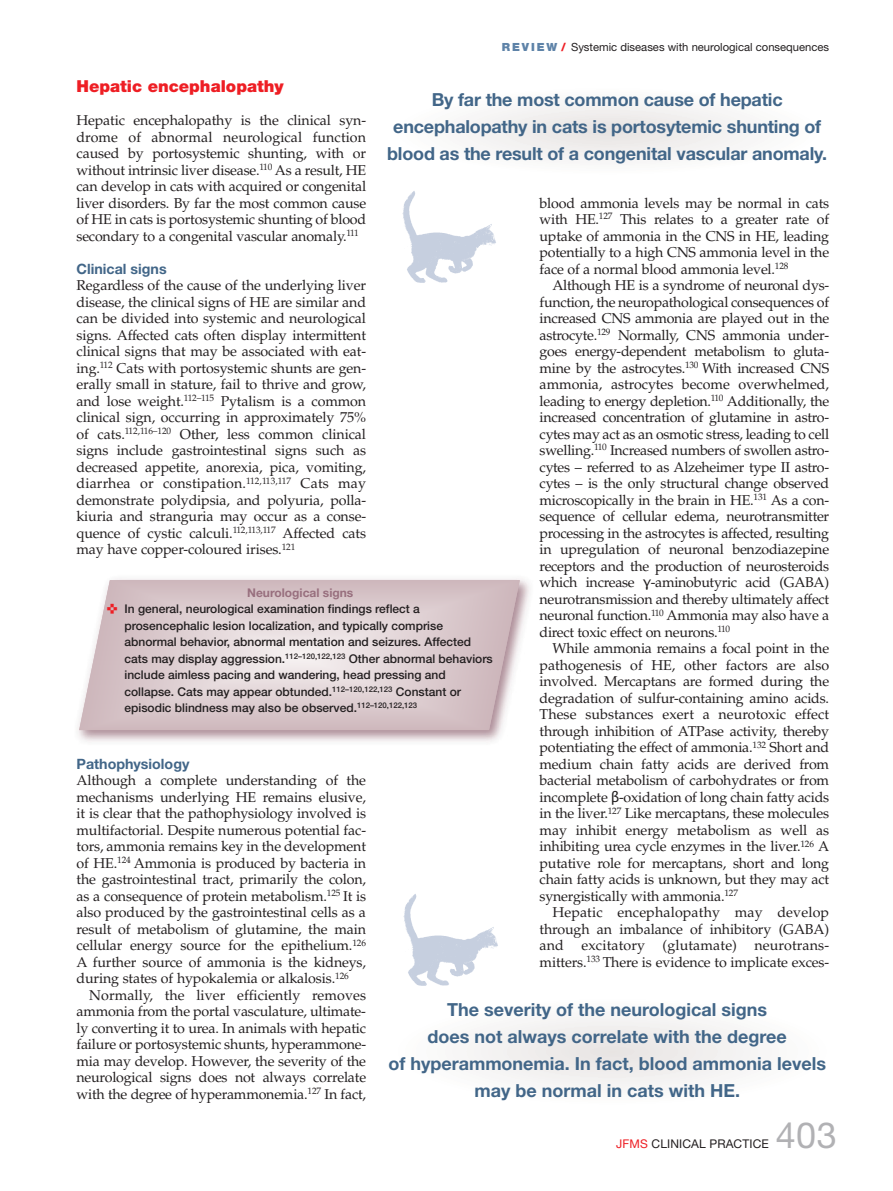
<style>
.page{position:relative;width:893px;height:1191px;background:#fff}
.page>*{position:absolute;margin:0;border:0;box-sizing:border-box;transform-origin:0 0}
.t1{font:36px "Helvetica Neue";color:#b1b1b4}
.t2{font:700 18px/27px "Helvetica Neue";color:#426688;text-align:center}
.t3{font:900 16.5px "Helvetica Neue";color:#ee1e24}
.t4{font:14.25px/16.5px "Palatino";letter-spacing:-.015em;color:#231f20;text-align:justify}
.t5{font:700 14.25px "Helvetica Neue";color:#426688}
.t6{font:500 12px/16.5px "Helvetica Neue CE";color:#231f20}
.t7{font:12px "Helvetica Neue";letter-spacing:.01em;color:#231f20}
.t8{font:700 12px "Helvetica Neue";color:#986f7e}
.t9{font:11.25px "Helvetica Neue";color:#231f20}
.s1{font-weight:900;color:#5e83a8}
.s2{font-weight:900;color:#ee1e24}
.s3{font-family:"Lucida Grande"}
.s4{color:#ee1e24}
</style>
<div class="page">
<svg style="left:385px;top:86px;width:444px;height:89px"></svg>
<img style="left:402px;top:191px;width:94px;height:92px">
<svg style="left:385px;top:996px;width:453px;height:110px"></svg>
<img style="left:403px;top:894px;width:95px;height:92px">
<img style="left:78px;top:578px;width:452px;height:164px">
<svg style="left:79px;top:580px;width:441px;height:150px;background:#dccccf"></svg>
<p class="t9" style="left:502px;top:43px;width:329px"><span class="s1">R E V I E W</span> <span class="s2">/</span> Systemic diseases with neurological consequences</p>
<p class="t3" style="left:77px;top:80px;width:209px">Hepatic encephalopathy</p>
<p class="t4" style="left:77px;top:114px;width:291px">Hepatic encephalopathy is the clinical syn&shy;drome of abnormal neurological function caused by portosystemic shunting, with or without intrinsic liver disease.<sup>110</sup> As a result, HE can develop in cats with acquired or congenital liver disorders. By far the most common cause of HE in cats is portosystemic shunting of blood secondary to a congenital vascular anomaly.<sup>111</sup></p>
<p class="t5" style="left:77px;top:263px;width:92px">Clinical signs</p>
<p class="t4" style="left:77px;top:279px;width:291px">Regardless of the cause of the underlying liver disease, the clinical signs of HE are similar and can be divided into systemic and neurological signs. Affected cats often display intermittent clinical signs that may be associated with eat&shy;ing.<sup>112</sup> Cats with portosystemic shunts are gen&shy;erally small in stature, fail to thrive and grow, and lose weight.<sup>112–115</sup> Pytalism is a common clinical sign, occurring in approximately 75% of cats.<sup>112,116–120</sup> Other, less common clinical signs include gastrointestinal signs such as decreased appetite, anorexia, pica, vomiting, diarrhea or constipation.<sup>112,113,117</sup> Cats may demonstrate polydipsia, and polyuria, polla - kiuria and stranguria may occur as a conse&shy;quence of cystic calculi.<sup>112,113,117</sup> Affected cats may have copper-coloured irises.<sup>121</sup></p>
<p class="t2" style="left:387px;top:87px;width:442px">By far the most common cause of hepatic encephalopathy in cats is portosytemic shunting of blood as the result of a congenital vascular anomaly.</p>
<p class="t4" style="left:540px;top:196px;width:291px">blood ammonia levels may be normal in cats with HE.<sup>127</sup> This relates to a greater rate of uptake of ammonia in the CNS in HE, leading potentially to a high CNS ammonia level in the face of a normal blood ammonia level.<sup>128</sup></p>
<p class="t4" style="left:540px;top:279px;width:291px;text-indent:13px">Although HE is a syndrome of neuronal dys&shy;function, the neuropathological consequences of increased CNS ammonia are played out in the astrocyte.<sup>129</sup> Normally, CNS ammonia under&shy;goes energy-dependent metabolism to gluta&shy;mine by the astrocytes.<sup>130</sup> With increased CNS ammonia, astrocytes become overwhelmed, leading to energy depletion.<sup>110</sup> Additionally, the increased concentration of glutamine in astro&shy;cytes may act as an osmotic stress, leading to cell swelling.<sup>110</sup> Increased numbers of swollen astro&shy;cytes – referred to as Alzeheimer type II astro&shy;cytes – is the only structural change observed microscopically in the brain in HE.<sup>131</sup> As a con&shy;sequence of cellular edema, neurotransmitter processing in the astrocytes is affected, resulting in upregulation of neuronal benzodiazepine receptors and the production of neurosteroids which increase <span class="s3">γ</span>-aminobutyric acid (GABA) neurotransmission and thereby ultimately affect neuronal function.<sup>110</sup> Ammonia may also have a direct toxic effect on neurons.<sup>110</sup></p>
<p class="t4" style="left:540px;top:642px;width:291px;text-indent:13px">While ammonia remains a focal point in the pathogenesis of HE, other factors are also involved. Mercaptans are formed during the degradation of sulfur-containing amino acids.<br>These substances exert a neurotoxic effect through inhibition of ATPase activity, thereby potentiating the effect of ammonia.<sup>132</sup> Short and medium chain fatty acids are derived from bacterial metabolism of carbohydrates or from incomplete <span class="s3">β</span>-oxidation of long chain fatty acids in the liver.<sup>127</sup> Like mercaptans, these molecules may inhibit energy metabolism as well as inhibiting urea cycle enzymes in the liver.<sup>126</sup> A putative role for mercaptans, short and long chain fatty acids is unknown, but they may act synergistically with ammonia.<sup>127</sup></p>
<p class="t4" style="left:540px;top:906px;width:291px;text-indent:13px">Hepatic encephalopathy may develop through an imbalance of inhibitory (GABA) and excitatory (glutamate) neuro trans - mitters.<sup>133</sup> There is evidence to implicate exces-</p>
<p class="t8" style="left:247px;top:588px;width:108px">Neurological signs</p>
<p class="t6" style="left:124px;top:602px;width:370px;text-indent:-17px"><span class="s4">✜</span> In general, neurological examination findings reflect a prosencephalic lesion localization, and typically comprise abnormal behavior, abnormal mentation and seizures. Affected cats may display aggression.<sup>112–120,122,123</sup> Other abnormal behaviors include aimless pacing and wandering, head pressing and collapse. Cats may appear obtunded.<sup>112–120,122,123</sup> Constant or episodic blindness may also be observed.<sup>112–120,122,123</sup></p>
<p class="t5" style="left:77px;top:758px;width:114px">Pathophysiology</p>
<p class="t4" style="left:77px;top:774px;width:291px">Although a complete understanding of the mechanisms underlying HE remains elusive, it is clear that the pathophysiology involved is multifactorial. Despite numerous potential fac&shy;tors, ammonia remains key in the development of HE.<sup>124</sup> Ammonia is produced by bacteria in the gastrointestinal tract, primarily the colon, as a consequence of protein metabolism.<sup>125</sup> It is also produced by the gastrointestinal cells as a result of metabolism of glutamine, the main cellular energy source for the epithelium.<sup>126<br></sup>A further source of ammonia is the kidneys, during states of hypokalemia or alkalosis.<sup>126</sup></p>
<p class="t4" style="left:77px;top:988px;width:291px;text-indent:13px">Normally, the liver efficiently removes ammonia from the portal vasculature, ultimate&shy;ly converting it to urea. In animals with hepatic failure or portosystemic shunts, hyperammone&shy;mia may develop. However, the severity of the neurological signs does not always correlate with the degree of hyperammonemia.<sup>127</sup> In fact,</p>
<p class="t2" style="left:388px;top:997px;width:439px">The severity of the neurological signs<br>does not always correlate with the degree<br>of hyperammonemia. In fact, blood ammonia levels may be normal in cats with HE.</p>
<p class="t7" style="left:616px;top:1139px;width:154px"><span class="s4">JFMS</span> CLINICAL PRACTICE</p>
<h1 class="t1" style="left:776px;top:1122px;width:62px">403</h1>
</div>
